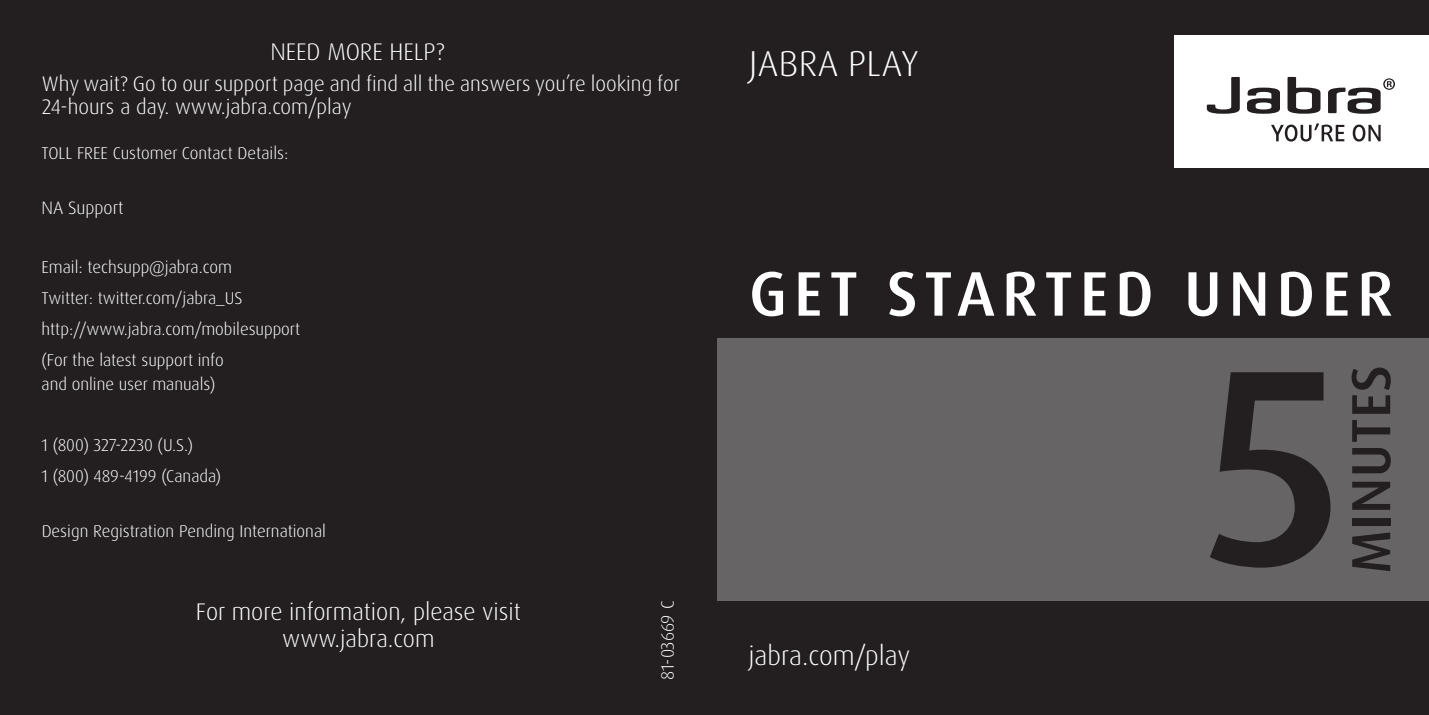
<style>
.page{position:relative;width:1429px;height:715px;background:#fff}
.page>*{position:absolute;margin:0;border:0;box-sizing:border-box;transform-origin:0 0}
.t1{font:500 279.3px "Dax Pro";color:#231f20}
.t2{font:500 63px "Dax Pro";letter-spacing:.11em;color:#fff}
.t3{font:500 55.2px "Dax Pro";letter-spacing:.01em;color:#231f20}
.t4{font:300 36px "Dax Pro";letter-spacing:.01em;color:#fff}
.t5{font:300 27px "Dax Pro";color:#fff}
.Cover_Need_more_help{font:300 24px/27px "Dax Pro";color:#fff;text-align:center}
.Cover_support{font:300 21px/22.5px "Dax Pro";color:#fff}
.Cover_Trademark2{font:300 18px "Dax Pro";color:#fff}
.Cover_Trademark2-2{font:300 17.1px/24px "Dax Pro";color:#fff}
.Cover_support-2{font:300 17.1px "Dax Pro";color:#fff}
</style>
<div class="page">
<div style="left:680px;top:0;width:749px;height:714px;background:#231f20"></div>
<div style="left:0;top:0;width:714px;height:714px;background:#231f20"></div>
<div style="left:1174px;top:36px;width:255px;height:132px;background:#fff"></div>
<svg style="left:1207px;top:77px;width:33px;height:37px"></svg>
<svg style="left:1247px;top:88px;width:33px;height:26px"></svg>
<svg style="left:1287px;top:77px;width:33px;height:37px"></svg>
<svg style="left:1328px;top:78px;width:67px;height:36px"></svg>
<svg style="left:1271px;top:123px;width:73px;height:18px"></svg>
<svg style="left:1352px;top:124px;width:28px;height:17px"></svg>
<div style="left:717px;top:338px;width:712px;height:263px;background:#676465"></div>
<p class="Cover_Need_more_help" style="left:270px;top:38px;width:176px">NEED MORE HELP?</p>
<p class="Cover_support" style="left:42px;top:73px;width:640px">Why wait? Go to our support page and find all the answers you’re looking for<br>24-hours a day. www.jabra.com/play</p>
<p class="Cover_support-2" style="left:42px;top:142px;width:248px">TOLL FREE Customer Contact Details:</p>
<p class="Cover_Trademark2" style="left:42px;top:196px;width:84px">NA Support</p>
<p class="Cover_Trademark2-2" style="left:42px;top:255px;width:192px">Email: techsupp@jabra.com</p>
<p class="Cover_Trademark2-2" style="left:42px;top:286px;width:202px">Twitter: twitter.com/jabra_US</p>
<p class="Cover_Trademark2-2" style="left:42px;top:316px;width:260px">http://www.jabra.com/mobilesupport</p>
<p class="Cover_Trademark2-2" style="left:42px;top:347px;width:184px">(For the latest support info and online user manuals)</p>
<p class="Cover_Trademark2-2" style="left:42px;top:433px;width:153px">1 (800) 327-2230 (U.S.)</p>
<p class="Cover_Trademark2-2" style="left:42px;top:464px;width:181px">1 (800) 489-4199 (Canada)</p>
<p class="Cover_Trademark2-2" style="left:42px;top:519px;width:286px">Design Registration Pending International</p>
<p class="Cover_Need_more_help" style="left:196px;top:598px;width:326px">For more information, please visit www.jabra.com</p>
<p class="Cover_Trademark2" style="left:656px;top:680px;width:81px;rotate:-90deg">81-03669 C</p>
<p class="t4" style="left:749px;top:40px;width:171px">JABRA PLAY</p>
<p class="t2" style="left:749px;top:253px;width:645px">GET STARTED UNDER</p>
<p class="t5" style="left:748px;top:637px;width:163px">jabra.com/play</p>
<p class="t1" style="left:1205px;top:287px;width:140px">5</p>
<p class="t3" style="left:1335px;top:573px;width:210px;rotate:-90deg">MINUTES</p>
</div>
